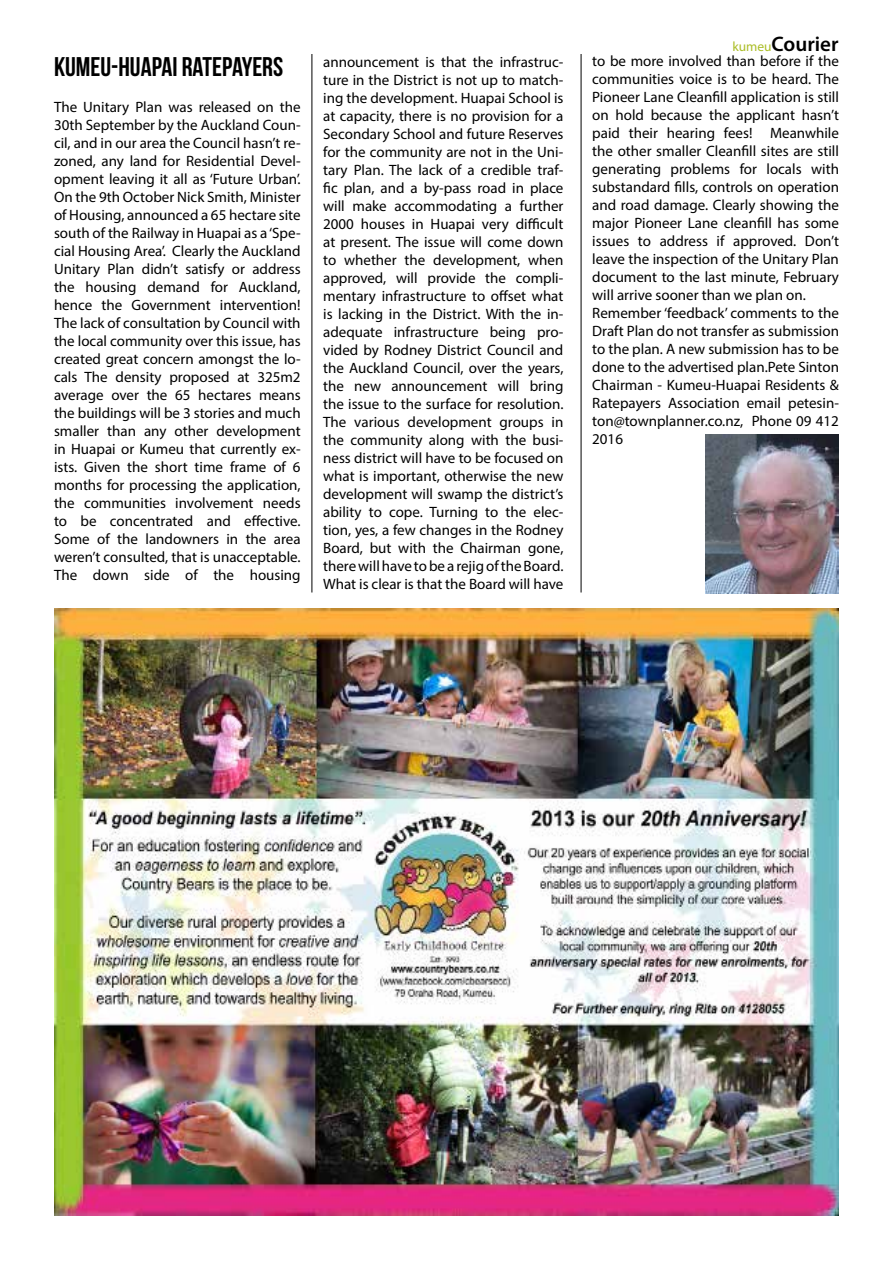
<style>
.page{position:relative;width:893px;height:1263px;background:#fff}
.page>*{position:absolute;margin:0;border:0;box-sizing:border-box;transform-origin:0 0}
.t1{font:27px "Bebas Neue";color:#000}
.t2{font:600 21px "Myriad Pro";color:#000}
.t3{font:15px/18px "Myriad Pro";color:#000;text-align:justify}
.s1{font-weight:400;font-size:13.5px;color:#abbd26}
</style>
<div class="page">
<img style="left:54px;top:608px;width:785px;height:607px">
<hr style="left:312px;top:54px;width:1px;height:538px;background:#000">
<hr style="left:581px;top:54px;width:1px;height:538px;background:#000">
<img style="left:706px;top:435px;width:133px;height:159px">
<h1 class="t1" style="left:54px;top:51px;width:231px">KUMEU-HUAPAI RATEPAYERS</h1>
<p class="t3" style="left:54px;top:97px;width:248px">The Unitary Plan was released on the 30th September by the Auckland Coun&shy;cil, and in our area the Council hasn’t re&shy;zoned, any land for Residential Devel&shy;opment leaving it all as ‘Future Urban’.<br>On the 9th October Nick Smith, Minister of Housing, announced a 65 hectare site south of the Railway in Huapai as a ‘Spe&shy;cial Housing Area’. Clearly the Auckland Unitary Plan didn’t satisfy or address the housing demand for Auckland, hence the Government intervention!<br>The lack of consultation by Council with the local community over this issue, has created great concern amongst the lo&shy;cals The density proposed at 325m2 average over the 65 hectares means the buildings will be 3 stories and much smaller than any other development in Huapai or Kumeu that currently ex&shy;ists. Given the short time frame of 6 months for processing the application, the communities involvement needs to be concentrated and effective.<br>Some of the landowners in the area weren’t consulted, that is unacceptable.<br>The down side of the housing</p>
<h2 class="t2" style="left:732px;top:31px;width:108px"><span class="s1">kumeu</span>Courier</h2>
<p class="t3" style="left:323px;top:52px;width:242px">announcement is that the infrastruc&shy;ture in the District is not up to match&shy;ing the development. Huapai School is at capacity, there is no provision for a Secondary School and future Reserves for the community are not in the Uni&shy;tary Plan. The lack of a credible traf&shy;fic plan, and a by-pass road in place will make accommodating a further 2000 houses in Huapai very difficult at present. The issue will come down to whether the development, when approved, will provide the compli&shy;mentary infrastructure to offset what is lacking in the District. With the in&shy;adequate infrastructure being pro&shy;vided by Rodney District Council and the Auckland Council, over the years, the new announcement will bring the issue to the surface for resolution.<br>The various development groups in the community along with the busi&shy;ness district will have to be focused on what is important, otherwise the new development will swamp the district’s ability to cope. Turning to the elec&shy;tion, yes, a few changes in the Rodney Board, but with the Chairman gone, there will have to be a rejig of the Board.<br>What is clear is that the Board will have</p>
<p class="t3" style="left:592px;top:52px;width:248px;text-align:left">to be more involved than before if the communities voice is to be heard. The Pioneer Lane Cleanfill application is still on hold because the applicant hasn’t paid their hearing fees! Meanwhile the other smaller Cleanfill sites are still generating problems for locals with substandard fills, controls on operation and road damage. Clearly showing the major Pioneer Lane cleanfill has some issues to address if approved. Don’t leave the inspection of the Unitary Plan document to the last minute, February will arrive sooner than we plan on.<br>Remember ‘feedback’ comments to the Draft Plan do not transfer as submission to the plan. A new submission has to be done to the advertised plan.Pete Sinton Chairman - Kumeu-Huapai Residents &amp; Ratepayers Association email petesin&shy;ton@townplanner.co.nz, Phone 09 412<br>2016</p>
</div>
